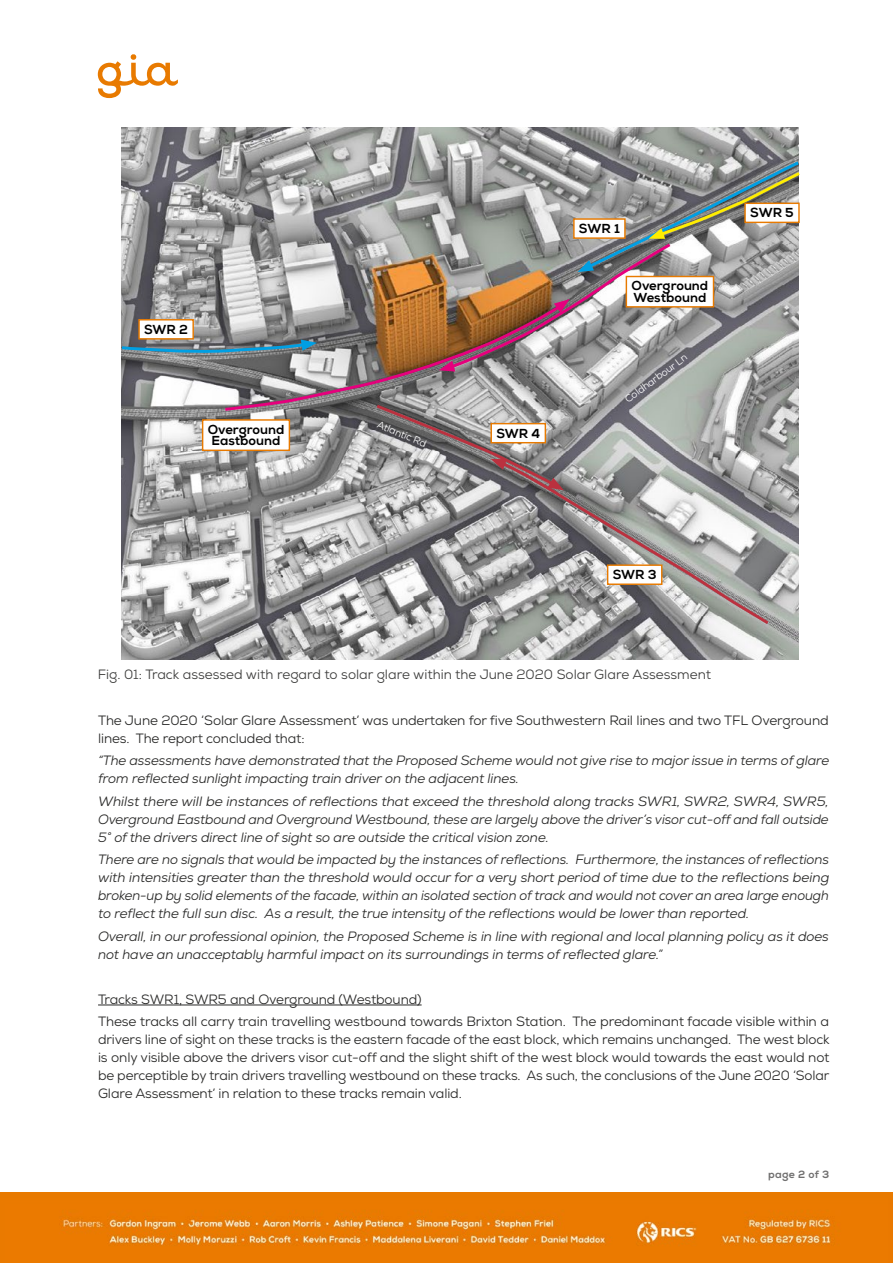
<style>
.page{position:relative;width:893px;height:1263px;background:#fff}
.page>*{position:absolute;margin:0;border:0;box-sizing:border-box;transform-origin:0 0}
.t1{font:italic 13.5px/18px "Nexa";letter-spacing:-.01em;color:#282827}
.t2{font:13.5px/18px "Nexa";letter-spacing:-.01em;color:#282827}
.t3{font:13.5px "Nexa";color:#3c3c3b}
.t4{font:800 13.05px/11.6px "Nexa";color:#000}
.t5{font:13.05px "Nexa";color:#3c3c3b}
.t6{font:800 10.5px "Nexa";letter-spacing:.03em;color:#706f6f}
.t7{font:10.2px "Nexa";color:#fff}
</style>
<div class="page">
<div style="left:0;top:1192px;width:893px;height:71px;background:#e87a00"></div>
<img style="left:62px;top:1218px;width:769px;height:28px">
<svg style="left:98px;top:54px;width:80px;height:44px"></svg>
<hr style="left:98px;top:1005px;width:324px;height:1px;background:#282827">
<img style="left:122px;top:128px;width:677px;height:531px">
<svg style="left:496px;top:490px;width:276px;height:137px;background:#a2a0a0"></svg>
<svg style="left:606px;top:564px;width:57px;height:22px"></svg>
<svg style="left:121px;top:159px;width:679px;height:331px;background:#a09b98"></svg>
<p class="t4" style="left:144px;top:324px;width:45px">SWR 2</p>
<p class="t4" style="left:208px;top:424px;width:78px">Overground<br>Eastbound</p>
<p class="t7" style="left:380px;top:418px;width:54px;rotate:22deg">Atlantic Rd</p>
<p class="t4" style="left:496px;top:428px;width:45px">SWR 4</p>
<p class="t4" style="left:579px;top:223px;width:42px">SWR 1</p>
<p class="t4" style="left:632px;top:280px;width:78px">Overground<br>Westbound</p>
<p class="t7" style="left:622px;top:395px;width:76px;rotate:-36deg">Coldharbour Ln</p>
<p class="t4" style="left:750px;top:207px;width:45px">SWR 5</p>
<p class="t4" style="left:613px;top:569px;width:45px">SWR 3</p>
<p class="t3" style="left:98px;top:665px;width:615px">Fig. 01: Track assessed with regard to solar glare within the June 2020 Solar Glare Assessment</p>
<p class="t2" style="left:98px;top:711px;width:732px">The June 2020 ‘Solar Glare Assessment’ was undertaken for five Southwestern Rail lines and two TFL Overground lines. The report concluded that:</p>
<p class="t1" style="left:98px;top:751px;width:733px">“The assessments have demonstrated that the Proposed Scheme would not give rise to major issue in terms of glare from reflected sunlight impacting train driver on the adjacent lines.</p>
<p class="t1" style="left:98px;top:792px;width:732px;text-align:justify">Whilst there will be instances of reflections that exceed the threshold along tracks SWR1, SWR2, SWR4, SWR5, Overground Eastbound and Overground Westbound, these are largely above the driver’s visor cut-off and fall outside 5° of the drivers direct line of sight so are outside the critical vision zone.</p>
<p class="t1" style="left:98px;top:850px;width:733px;text-align:justify">There are no signals that would be impacted by the instances of reflections. Furthermore, the instances of reflections with intensities greater than the threshold would occur for a very short period of time due to the reflections being broken-up by solid elements of the facade, within an isolated section of track and would not cover an area large enough to reflect the full sun disc. As a result, the true intensity of the reflections would be lower than reported.</p>
<p class="t1" style="left:98px;top:927px;width:732px">Overall, in our professional opinion, the Proposed Scheme is in line with regional and local planning policy as it does not have an unacceptably harmful impact on its surroundings in terms of reflected glare.”</p>
<p class="t2" style="left:98px;top:988px;width:732px;line-height:22.5px">Tracks SWR1, SWR5 and Overground (Westbound)<br>These tracks all carry train travelling westbound towards Brixton Station. The predominant facade visible within a</p>
<p class="t2" style="left:98px;top:1030px;width:733px;text-align:justify">drivers line of sight on these tracks is the eastern facade of the east block, which remains unchanged. The west block is only visible above the drivers visor cut-off and the slight shift of the west block would towards the east would not be perceptible by train drivers travelling westbound on these tracks. As such, the conclusions of the June 2020 ‘Solar Glare Assessment’ in relation to these tracks remain valid.</p>
<p class="t5" style="left:122px;top:802px;width:153px">Fig. 17: Perspective View</p>
<p class="t6" style="left:768px;top:1168px;width:63px">page 2 of 3</p>
</div>
